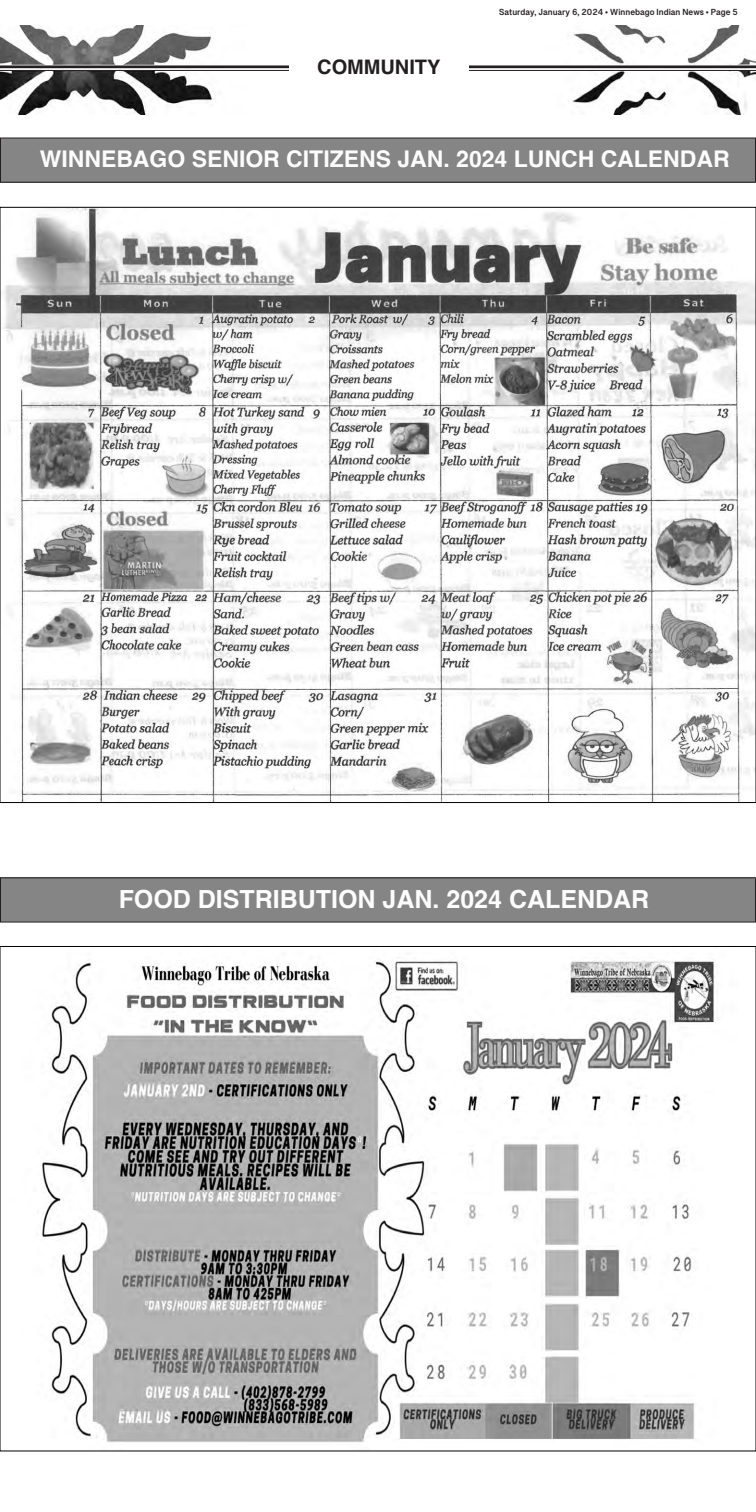
<style>
.page{position:relative;width:756px;height:1512px;background:#fff}
.page>*{position:absolute;margin:0;border:0;box-sizing:border-box;transform-origin:0 0}
.body_copy{font:700 25px "Helvetica";color:#fcfcfc}
.body_copy-2{font:700 23px "Helvetica";color:#fcfcfc}
.t1{font:700 20px "Helvetica";color:#231f20}
.t2{font:700 9px "Tamil Sangam MN";color:#231f20}
</style>
<div class="page">
<img style="left:0;top:71px;width:756px;height:43px">
<img style="left:0;top:25px;width:756px;height:40px">
<hr style="left:0;top:65px;width:756px;height:3px;background:#231f20">
<hr style="left:0;top:70px;width:756px;height:1px;background:#231f20">
<div style="left:289px;top:49px;width:180px;height:39px;background:#fff"></div>
<div style="left:0;top:878px;width:755px;height:44px;background:#858585"></div>
<div style="left:0;top:877px;width:756px;height:46px;border:1px solid #231f20"></div>
<div style="left:0;top:138px;width:755px;height:44px;background:#858585"></div>
<div style="left:0;top:138px;width:756px;height:45px;border:1px solid #231f20"></div>
<img style="left:4px;top:209px;width:750px;height:592px">
<img style="left:38px;top:957px;width:680px;height:486px">
<p class="t1" style="left:317px;top:55px;width:125px">COMMUNITY</p>
<p class="t2" style="left:499px;top:6px;width:240px">Saturday, January 6, 2024 • Winnebago Indian News • Page 5</p>
<p class="body_copy-2" style="left:40px;top:144px;width:692px">WINNEBAGO SENIOR CITIZENS JAN. 2024 LUNCH CALENDAR</p>
<p class="body_copy" style="left:119px;top:884px;width:532px">FOOD DISTRIBUTION JAN. 2024 CALENDAR</p>
</div>
